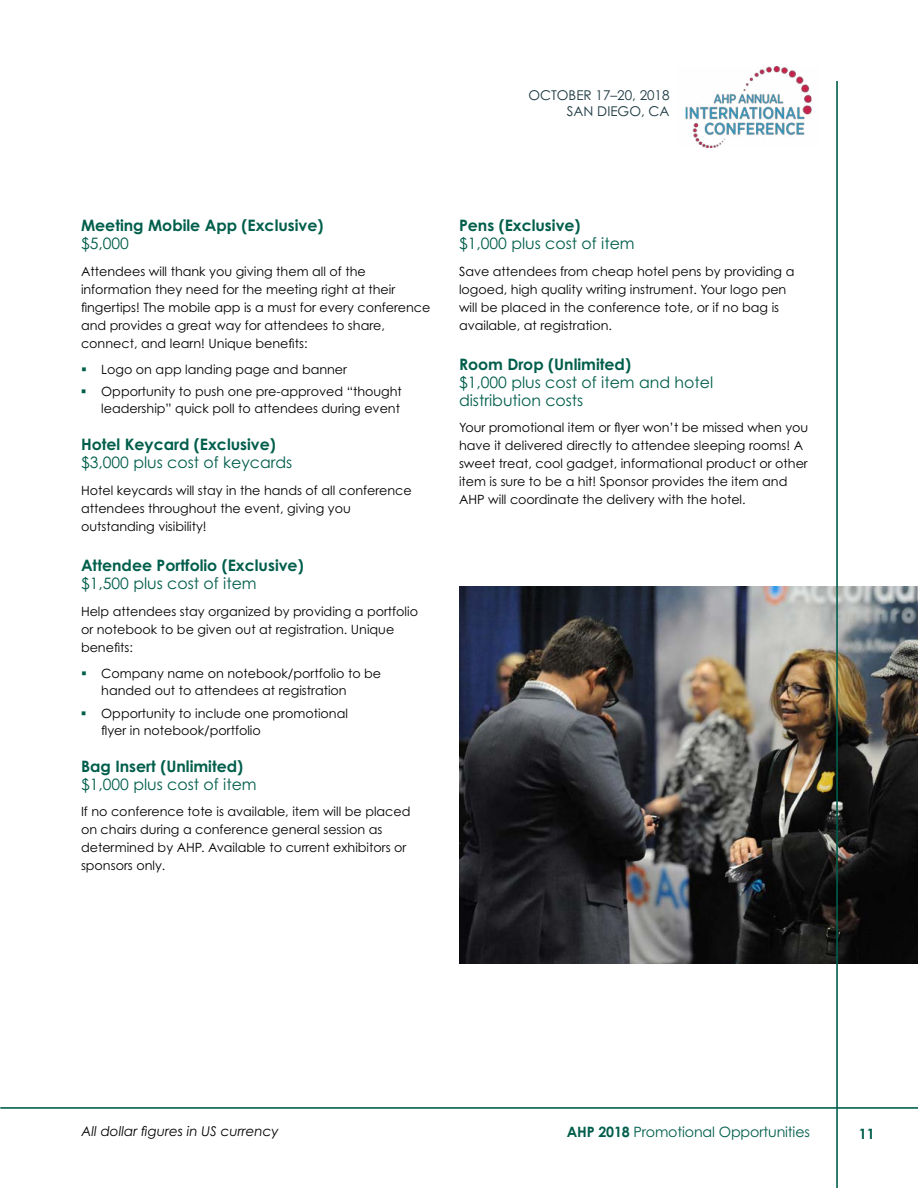
<style>
.page{position:relative;width:918px;height:1188px;background:#fff}
.page>*{position:absolute;margin:0;border:0;box-sizing:border-box;transform-origin:0 0}
.t1{font:15.75px/18px "Century Gothic";color:#005e4b}
.t2{font:700 15.75px "Century Gothic";color:#005e4b}
.t3{font:14.25px "Century Gothic";letter-spacing:-.01em;color:#005e4b}
.t4{font:700 14.25px "Century Gothic";color:#005e4b}
.t5{font:italic 13.5px "Century Gothic";color:#000}
.t6{font:13.5px/16.2px "Century Gothic";color:#1c3941;text-align:right}
.t7{font:12.75px/18px "Century Gothic";color:#000}
.s1{color:#005e4b}
.s2{font-weight:700}
</style>
<div class="page">
<img style="left:459px;top:586px;width:459px;height:378px">
<hr style="left:836px;top:81px;width:2px;height:1107px;background:#005e4b">
<hr style="left:1px;top:1107px;width:917px;height:1px;background:#005e4b">
<img style="left:685px;top:67px;width:127px;height:81px">
<p class="t6" style="left:528px;top:87px;width:143px">OCTOBER 17–20, 2018<br>SAN DIEGO, CA</p>
<p class="t2" style="left:81px;top:216px;width:244px">Meeting Mobile App (Exclusive)</p>
<p class="t1" style="left:81px;top:234px;width:49px">$5,000</p>
<p class="t7" style="left:81px;top:262px;width:351px">Attendees will thank you giving them all of the information they need for the meeting right at their fingertips! The mobile app is a must for every conference and provides a great way for attendees to share, connect, and learn! Unique benefits:</p>
<p class="t7" style="left:81px;top:360px;width:268px"><span class="s1">▪</span> Logo on app landing page and banner</p>
<p class="t7" style="left:81px;top:383px;width:322px;line-height:17.2px;text-align:right"><span class="s1">▪</span> Opportunity to push one pre-approved “thought leadership” quick poll to attendees during event</p>
<p class="t2" style="left:81px;top:435px;width:196px">Hotel Keycard (Exclusive)</p>
<p class="t1" style="left:81px;top:453px;width:213px">$3,000 plus cost of keycards</p>
<p class="t7" style="left:81px;top:481px;width:332px">Hotel keycards will stay in the hands of all conference attendees throughout the event, giving you outstanding visibility!</p>
<p class="t2" style="left:81px;top:556px;width:224px">Attendee Portfolio (Exclusive)</p>
<p class="t1" style="left:81px;top:574px;width:177px">$1,500 plus cost of item</p>
<p class="t7" style="left:81px;top:602px;width:339px">Help attendees stay organized by providing a portfolio or notebook to be given out at registration. Unique benefits:</p>
<p class="t7" style="left:101px;top:664px;width:281px;line-height:17.2px;text-indent:-20px"><span class="s1">▪</span> Company name on notebook/portfolio to be handed out to attendees at registration</p>
<p class="t7" style="left:101px;top:704px;width:248px;line-height:17.2px;text-indent:-20px"><span class="s1">▪</span> Opportunity to include one promotional flyer in notebook/portfolio</p>
<p class="t2" style="left:81px;top:756px;width:164px">Bag Insert (Unlimited)</p>
<p class="t1" style="left:81px;top:775px;width:177px">$1,000 plus cost of item</p>
<p class="t7" style="left:81px;top:803px;width:331px">If no conference tote is available, item will be placed on chairs during a conference general session as determined by AHP. Available to current exhibitors or sponsors only.</p>
<p class="t2" style="left:459px;top:216px;width:123px">Pens (Exclusive)</p>
<p class="t1" style="left:459px;top:234px;width:177px">$1,000 plus cost of item</p>
<p class="t7" style="left:459px;top:262px;width:337px">Save attendees from cheap hotel pens by providing a logoed, high quality writing instrument. Your logo pen will be placed in the conference tote, or if no bag is available, at registration.</p>
<p class="t2" style="left:459px;top:354px;width:174px">Room Drop (Unlimited)</p>
<p class="t1" style="left:459px;top:373px;width:256px">$1,000 plus cost of item and hotel distribution costs</p>
<p class="t7" style="left:459px;top:419px;width:351px">Your promotional item or flyer won’t be missed when you have it delivered directly to attendee sleeping rooms! A sweet treat, cool gadget, informational product or other item is sure to be a hit! Sponsor provides the item and AHP will coordinate the delivery with the hotel.</p>
<p class="t5" style="left:82px;top:1123px;width:199px">All dollar figures in US currency</p>
<p class="t3" style="left:567px;top:1124px;width:245px"><span class="s2">AHP 2018</span> Promotional Opportunities</p>
<p class="t4" style="left:859px;top:1125px;width:17px">11</p>
</div>
